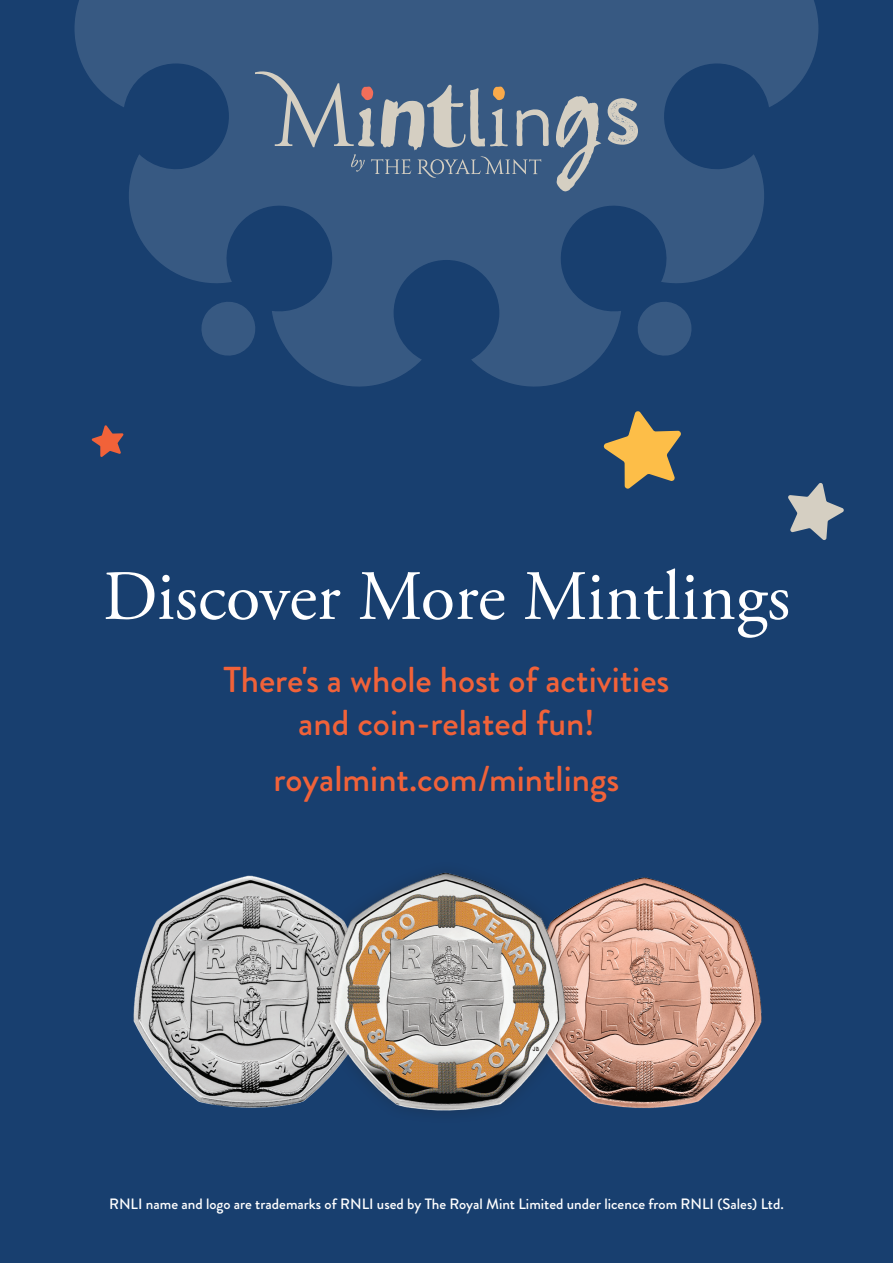
<style>
.page{position:relative;width:893px;height:1263px;background:#183f6f}
.page>*{position:absolute;margin:0;border:0;box-sizing:border-box;transform-origin:0 0}
.t1{font:70.5px "Adobe Garamond Pro";color:#fff}
.t2{font:500 36px/43.2px "Brandon Grotesque";color:#f16239;text-align:center}
.t3{font:500 15px "Brandon Grotesque";color:#fff}
</style>
<div class="page">
<svg style="left:74px;top:0;width:745px;height:387px;fill:#375982"></svg>
<svg style="left:788px;top:483px;width:56px;height:57px"></svg>
<svg style="left:91px;top:425px;width:33px;height:32px"></svg>
<svg style="left:603px;top:411px;width:78px;height:78px"></svg>
<svg style="left:381px;top:84px;width:127px;height:66px;background:#758699"></svg>
<svg style="left:516px;top:109px;width:33px;height:37px"></svg>
<svg style="left:556px;top:96px;width:46px;height:96px;background:#798a9c"></svg>
<svg style="left:608px;top:98px;width:30px;height:47px"></svg>
<svg style="left:371px;top:159px;width:40px;height:15px"></svg>
<svg style="left:418px;top:156px;width:123px;height:22px;background:#506c8c"></svg>
<svg style="left:351px;top:154px;width:14px;height:18px"></svg>
<svg style="left:255px;top:70px;width:120px;height:77px;background:#58708d"></svg>
<img style="left:133px;top:875px;width:182px;height:233px">
<img style="left:579px;top:877px;width:183px;height:232px">
<img style="left:317px;top:872px;width:262px;height:240px">
<p class="t1" style="left:103px;top:554px;width:689px">Discover More Mintlings</p>
<p class="t2" style="left:223px;top:658px;width:448px">There's a whole host of activities and coin-related fun!</p>
<p class="t2" style="left:273px;top:757px;width:348px">royalmint.com/mintlings</p>
<p class="t3" style="left:109px;top:1193px;width:676px">RNLI name and logo are trademarks of RNLI used by The Royal Mint Limited under licence from RNLI (Sales) Ltd.</p>
</div>
